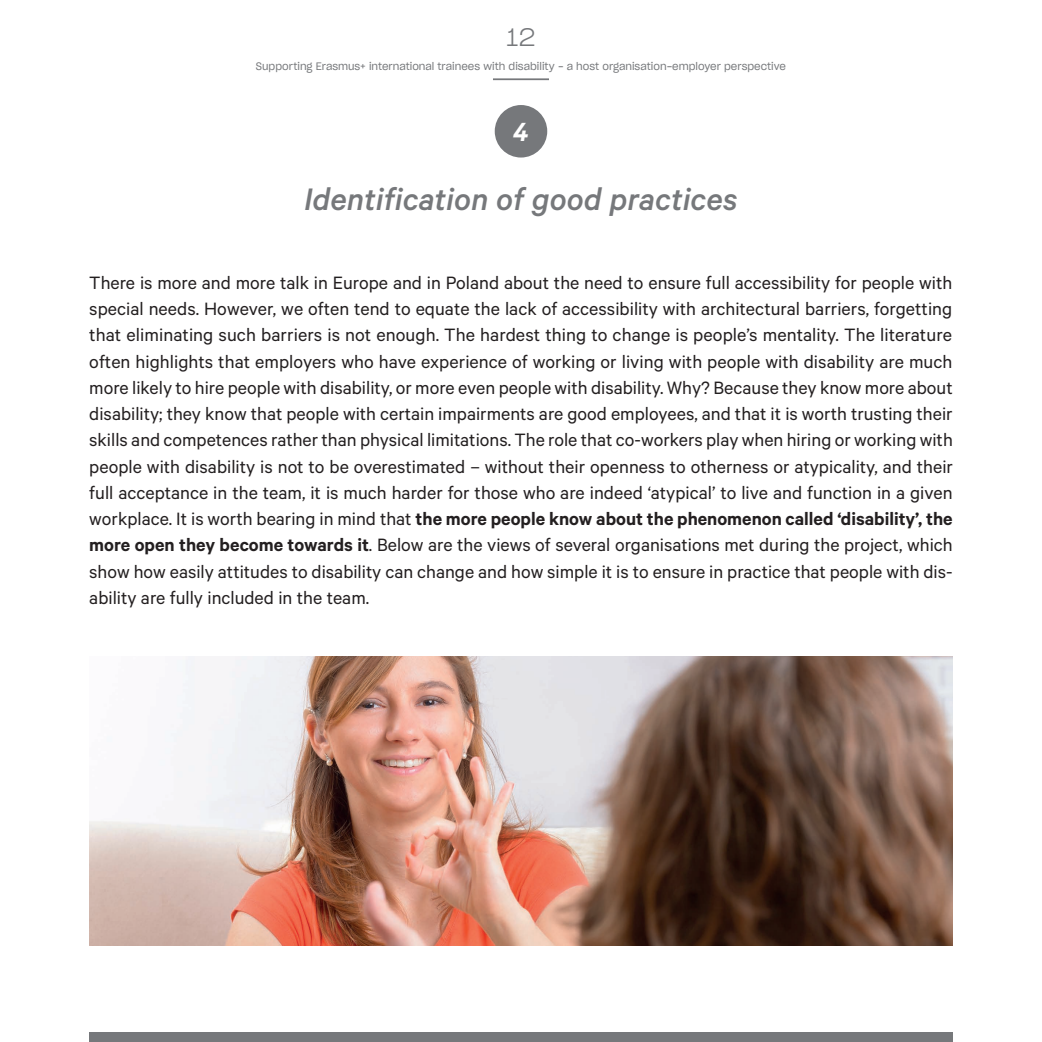
<style>
.page{position:relative;width:1042px;height:1042px;background:#fff}
.page>*{position:absolute;margin:0;border:0;box-sizing:border-box;transform-origin:0 0}
.t1{font:italic 500 35px "Calibre";color:#76787b}
.t2{font:italic 600 29.57px "Calibre";color:#fff}
.t3{font:24.5px "Sharp Grotesk Light 21";color:#76787b}
.t4{font:20.12px/26.2px "Calibre";color:#231f20;text-align:justify}
.t5{font:10.5px "Sharp Grotesk Book 19";color:#76787b}
.s1{font-weight:600}
</style>
<div class="page">
<hr style="left:493px;top:78px;width:56px;height:2px;background:#76787b">
<div style="left:89px;top:1032px;width:863px;height:10px;background:#76787b"></div>
<div style="left:495px;top:105px;width:52px;height:53px;background:#76787b;border-radius:50%"></div>
<img style="left:89px;top:656px;width:863px;height:289px">
<p class="t3" style="left:506px;top:18px;width:30px">12</p>
<p class="t5" style="left:256px;top:58px;width:531px">Supporting Erasmus+ international trainees with disability - a host organisation-employer perspective</p>
<h2 class="t2" style="left:513px;top:114px;width:17px">4</h2>
<h1 class="t1" style="left:304px;top:179px;width:435px">Identification of good practices</h1>
<p class="t4" style="left:89px;top:269px;width:865px">There is more and more talk in Europe and in Poland about the need to ensure full accessibility for people with special needs. However, we often tend to equate the lack of accessibility with architectural barriers, forgetting that eliminating such barriers is not enough. The hardest thing to change is people’s mentality. The literature often highlights that employers who have experience of working or living with people with disability are much more likely to hire people with disability, or more even people with disability. Why? Because they know more about disability; they know that people with certain impairments are good employees, and that it is worth trusting their skills and competences rather than physical limitations. The role that co-workers play when hiring or working with people with disability is not to be overestimated – without their openness to otherness or atypicality, and their full acceptance in the team, it is much harder for those who are indeed ‘atypical’ to live and function in a given workplace. It is worth bearing in mind that <span class="s1">the more people know about the phenomenon called ‘disability’, the more open they become towards it</span>. Below are the views of several organisations met during the project, which show how easily attitudes to disability can change and how simple it is to ensure in practice that people with dis&shy;ability are fully included in the team.</p>
</div>
